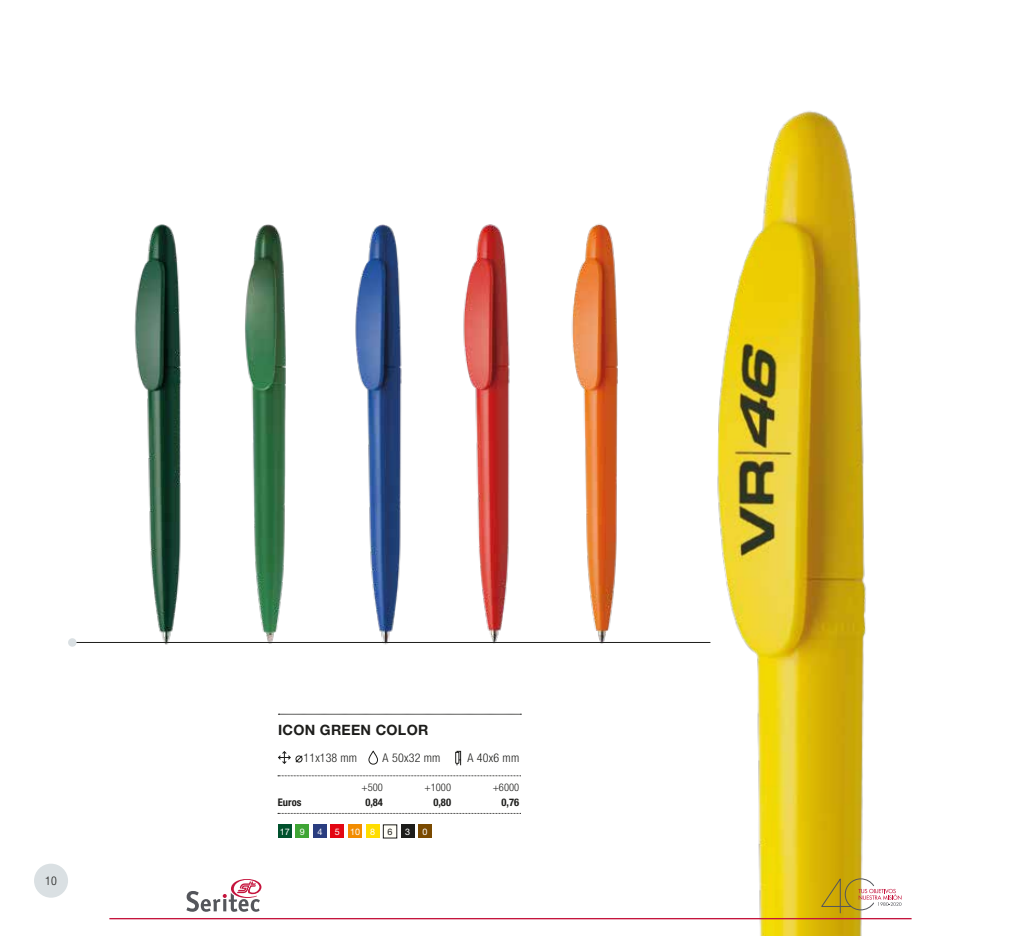
<style>
.page{position:relative;width:1021px;height:936px;background:#fff}
.page>*{position:absolute;margin:0;border:0;box-sizing:border-box;transform-origin:0 0}
.t1{font:700 14.25px "Helvetica Neue LT Std";letter-spacing:.02em;color:#1d1d1b}
.t2{font:300 condensed 12px "Helvetica Neue LT Std";letter-spacing:.02em;color:#1d1d1b}
.t3{font:700 condensed 10.5px "Helvetica Neue LT Std";color:#1d1d1b}
.t4{font:300 condensed 10.5px "Helvetica Neue LT Std";color:#1d1d1b}
.t5{font:9px "Helvetica Neue LT Std";letter-spacing:.555em;color:#fff}
.t6{font:9px "Helvetica Neue LT Std";color:#1d1d1b}
</style>
<div class="page">
<div style="left:34px;top:863px;width:34px;height:34px;background:#dae0e3;border-radius:50%"></div>
<svg style="left:278px;top:714px;width:243px;height:1px"></svg>
<svg style="left:278px;top:775px;width:243px;height:1px"></svg>
<svg style="left:278px;top:813px;width:243px;height:1px"></svg>
<div style="left:313px;top:824px;width:14px;height:13px;background:#2a3d80"></div>
<div style="left:278px;top:824px;width:13px;height:13px;background:#00512d"></div>
<div style="left:401px;top:824px;width:13px;height:13px;background:#1d1d1b"></div>
<div style="left:296px;top:824px;width:13px;height:13px;background:#3fa535"></div>
<div style="left:331px;top:824px;width:13px;height:13px;background:#e30613"></div>
<div style="left:383px;top:824px;width:14px;height:14px;background:#fffef7"></div>
<div style="left:383px;top:824px;width:14px;height:14px;border:1px solid #1d1d1b"></div>
<div style="left:366px;top:824px;width:13px;height:13px;background:#fd0"></div>
<div style="left:418px;top:824px;width:14px;height:13px;background:#7a4a00"></div>
<div style="left:348px;top:824px;width:14px;height:13px;background:#f28c00"></div>
<div style="left:368px;top:751px;width:10px;height:13px;border:1px solid #1d1d1b;border-radius:4px"></div>
<svg style="left:278px;top:751px;width:25px;height:13px"></svg>
<svg style="left:455px;top:750px;width:6px;height:15px"></svg>
<img style="left:571px;top:224px;width:47px;height:420px">
<img style="left:355px;top:224px;width:47px;height:421px">
<img style="left:463px;top:224px;width:47px;height:420px">
<img style="left:134px;top:224px;width:48px;height:421px">
<img style="left:673px;top:111px;width:217px;height:824px">
<img style="left:245px;top:224px;width:41px;height:420px">
<hr style="left:73px;top:642px;width:637px;height:1px;background:#1d1d1b">
<div style="left:68px;top:638px;width:9px;height:8px;background:#dae0e3;border-radius:50%"></div>
<svg style="left:819px;top:875px;width:82px;height:38px"></svg>
<svg style="left:186px;top:879px;width:76px;height:33px"></svg>
<hr style="left:109px;top:917px;width:802px;height:2px;background:#c5143d">
<p class="t2" style="left:45px;top:874px;width:13px">10</p>
<p class="t1" style="left:278px;top:721px;width:152px">ICON GREEN COLOR</p>
<p class="t2" style="left:303px;top:751px;width:55px">11x138 mm</p>
<p class="t2" style="left:382px;top:751px;width:59px">A 50x32 mm</p>
<p class="t2" style="left:467px;top:751px;width:53px">A 40x6 mm</p>
<p class="t4" style="left:361px;top:781px;width:23px">+500</p>
<p class="t4" style="left:424px;top:781px;width:28px">+1000</p>
<p class="t4" style="left:492px;top:781px;width:28px">+6000</p>
<p class="t3" style="left:278px;top:795px;width:25px">Euros</p>
<p class="t3" style="left:365px;top:795px;width:19px">0,84</p>
<p class="t3" style="left:433px;top:795px;width:19px">0,80</p>
<p class="t3" style="left:501px;top:795px;width:19px">0,76</p>
<p class="t5" style="left:280px;top:825px;width:27px">17 9</p>
<p class="t5" style="left:317px;top:825px;width:7px">4</p>
<p class="t5" style="left:335px;top:825px;width:42px">5108</p>
<p class="t6" style="left:387px;top:826px;width:7px">6</p>
<p class="t5" style="left:405px;top:825px;width:7px">3</p>
<p class="t5" style="left:422px;top:825px;width:7px">0</p>
</div>
